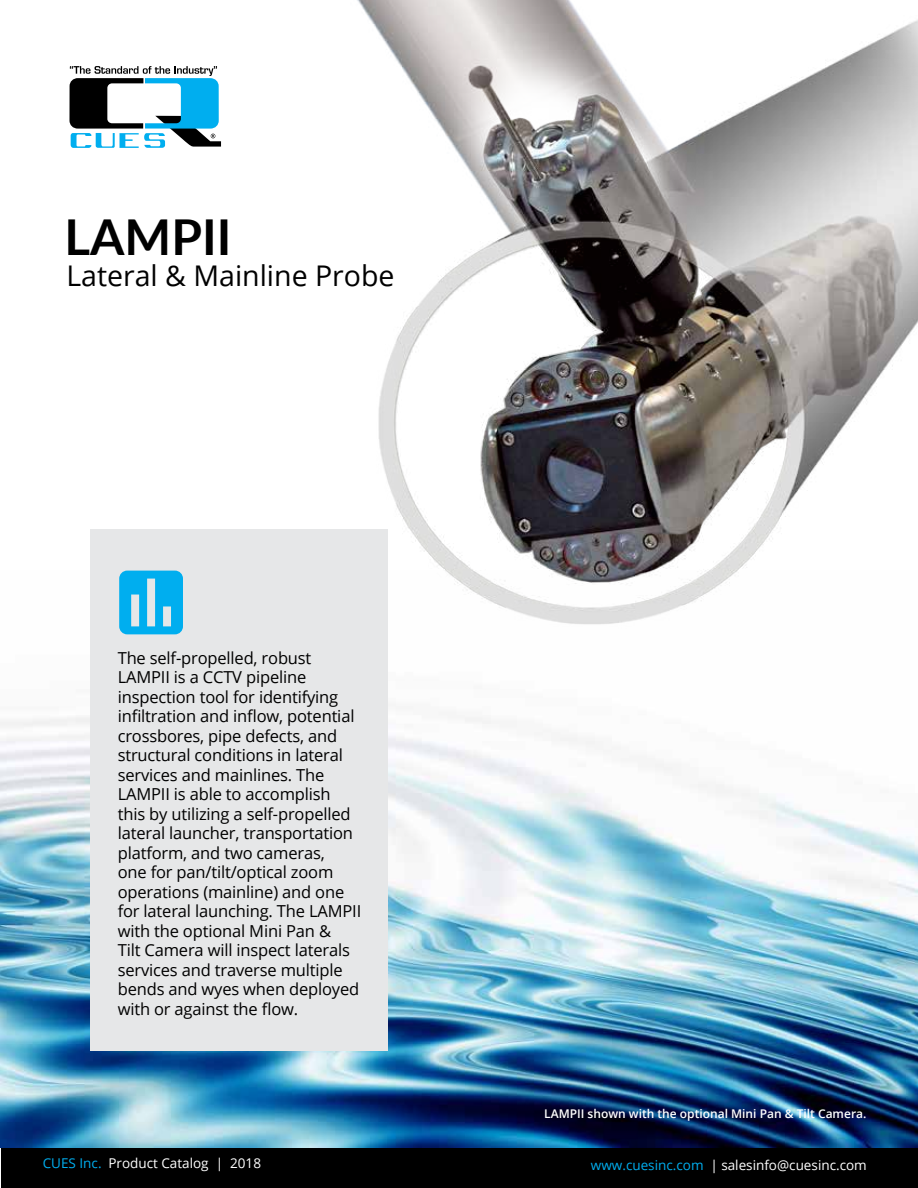
<style>
.page{position:relative;width:918px;height:1188px;background:#fff}
.page>*{position:absolute;margin:0;border:0;box-sizing:border-box;transform-origin:0 0}
.t1{font:700 49.5px "Lato";color:#000}
.t2{font:28.5px "Open Sans";color:#000}
.t3{font:16.5px/19.5px "Open Sans";letter-spacing:-.01em;color:#000}
.t4{font:13.5px "Open Sans";color:#fff}
.t5{font:600 12px "Open Sans";color:#fff}
.s1{color:#00aeef}
.s2{color:#000}
</style>
<div class="page">
<div style="left:2px;top:1148px;width:916px;height:40px;background:#000"></div>
<img style="left:0;top:717px;width:918px;height:430px">
<div style="left:90px;top:529px;width:298px;height:522px;background:#e6e7e8"></div>
<svg style="left:119px;top:571px;width:64px;height:63px"></svg>
<svg style="left:69px;top:66px;width:152px;height:82px"></svg>
<img style="left:358px;top:1px;width:560px;height:623px">
<h1 class="t1" style="left:65px;top:200px;width:168px">LAMPII</h1>
<h2 class="t2" style="left:66px;top:256px;width:330px">Lateral &amp; Mainline Probe</h2>
<p class="t3" style="left:118px;top:648px;width:245px">The self-propelled, robust<br>LAMPII is a CCTV pipeline inspection tool for identifying infiltration and inflow, potential crossbores, pipe defects, and structural conditions in lateral services and mainlines. The<br>LAMPII is able to accomplish this by utilizing a self-propelled lateral launcher, transportation platform, and two cameras,<br>one for pan/tilt/optical zoom operations (mainline) and one for lateral launching. The LAMPII with the optional Mini Pan &amp;<br>Tilt Camera will inspect laterals services and traverse multiple bends and wyes when deployed with or against the flow.</p>
<p class="t5" style="left:544px;top:1106px;width:324px">LAMPII shown with the optional Mini Pan &amp; Tilt Camera.</p>
<p class="t4" style="left:43px;top:1154px;width:220px"><span class="s1">CUES Inc.</span><span class="s2">,</span> Product Catalog | 2018</p>
<p class="t4" style="left:591px;top:1156px;width:277px"><span class="s1">www.cuesinc.com</span><span class="s2">,</span> | salesinfo@cuesinc.com</p>
</div>
